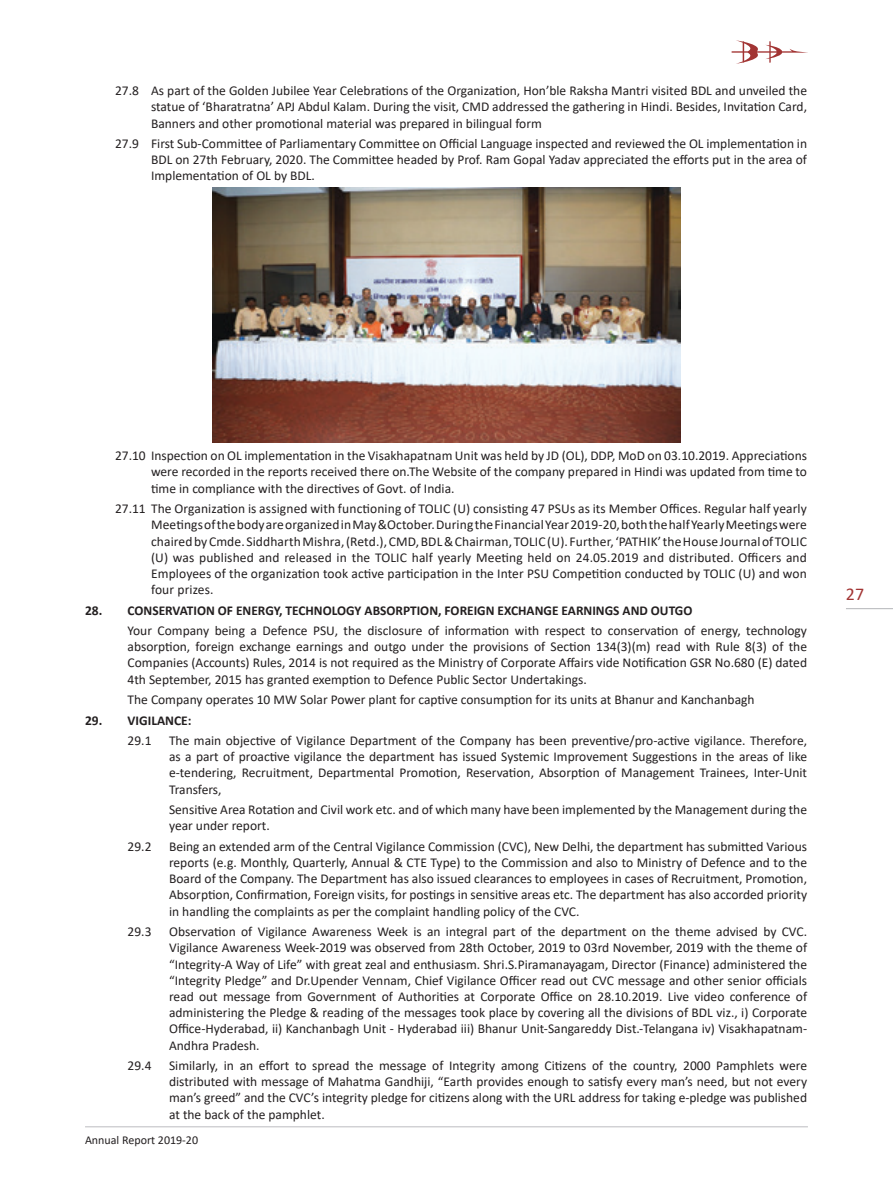
<style>
.page{position:relative;width:893px;height:1191px;background:#fff}
.page>*{position:absolute;margin:0;border:0;box-sizing:border-box;transform-origin:0 0}
.t1{font:18px "Calibri";color:#a23433}
.t2{font:13.5px/16.2px "Calibri";color:#231f20;text-align:justify}
.t3{font:700 13.5px "Calibri";color:#231f20}
.t4{font:12px "Calibri";color:#231f20}
</style>
<div class="page">
<svg style="left:732px;top:40px;width:76px;height:24px"></svg>
<hr style="left:85px;top:1126px;width:723px;height:1px;background:#bcbdc0">
<hr style="left:846px;top:608px;width:47px;height:1px;background:#bcbdc0">
<img style="left:213px;top:188px;width:467px;height:255px">
<p class="t2" style="left:151px;top:82px;width:657px;text-indent:-36px">27.8 As part of the Golden Jubilee Year Celebrations of the Organization, Hon’ble Raksha Mantri visited BDL and unveiled the statue of ‘Bharatratna’ APJ Abdul Kalam. During the visit, CMD addressed the gathering in Hindi. Besides, Invitation Card, Banners and other promotional material was prepared in bilingual form</p>
<p class="t2" style="left:151px;top:135px;width:657px;text-indent:-36px">27.9 First Sub-Committee of Parliamentary Committee on Official Language inspected and reviewed the OL implementation in BDL on 27th February, 2020. The Committee headed by Prof. Ram Gopal Yadav appreciated the efforts put in the area of Implementation of OL by BDL.</p>
<p class="t2" style="left:151px;top:447px;width:657px;text-indent:-36px">27.10 Inspection on OL implementation in the Visakhapatnam Unit was held by JD (OL), DDP, MoD on 03.10.2019. Appreciations were recorded in the reports received there on.The Website of the company prepared in Hindi was updated from time to time in compliance with the directives of Govt. of India.</p>
<p class="t2" style="left:151px;top:500px;width:657px;text-indent:-36px">27.11 The Organization is assigned with functioning of TOLIC (U) consisting 47 PSUs as its Member Offices. Regular half yearly Meetings of the body are organized in May &amp;October. During the Financial Year 2019-20, both the half Yearly Meetings were chaired by Cmde. Siddharth Mishra, (Retd.), CMD, BDL &amp; Chairman, TOLIC (U). Further, ‘PATHIK’ the House Journal of TOLIC (U) was published and released in the TOLIC half yearly Meeting held on 24.05.2019 and distributed. Officers and Employees of the organization took active participation in the Inter PSU Competition conducted by TOLIC (U) and won four prizes.</p>
<p class="t3" style="left:85px;top:600px;width:609px">28. CONSERVATION OF ENERGY, TECHNOLOGY ABSORPTION, FOREIGN EXCHANGE EARNINGS AND OUTGO</p>
<p class="t2" style="left:128px;top:622px;width:681px">Your Company being a Defence PSU, the disclosure of information with respect to conservation of energy, technology absorption, foreign exchange earnings and outgo under the provisions of Section 134(3)(m) read with Rule 8(3) of the Companies (Accounts) Rules, 2014 is not required as the Ministry of Corporate Affairs vide Notification GSR No.680 (E) dated 4th September, 2015 has granted exemption to Defence Public Sector Undertakings.</p>
<p class="t2" style="left:128px;top:691px;width:628px">The Company operates 10 MW Solar Power plant for captive consumption for its units at Bhanur and Kanchanbagh</p>
<p class="t3" style="left:85px;top:710px;width:108px">29. VIGILANCE:</p>
<p class="t2" style="left:128px;top:732px;width:25px">29.1</p>
<p class="t2" style="left:169px;top:732px;width:639px">The main objective of Vigilance Department of the Company has been preventive/pro-active vigilance. Therefore, as a part of proactive vigilance the department has issued Systemic Improvement Suggestions in the areas of like e-tendering, Recruitment, Departmental Promotion, Reservation, Absorption of Management Trainees, Inter-Unit Transfers,</p>
<p class="t2" style="left:169px;top:801px;width:639px">Sensitive Area Rotation and Civil work etc. and of which many have been implemented by the Management during the year under report.</p>
<p class="t2" style="left:128px;top:838px;width:25px">29.2</p>
<p class="t2" style="left:169px;top:838px;width:639px">Being an extended arm of the Central Vigilance Commission (CVC), New Delhi, the department has submitted Various reports (e.g. Monthly, Quarterly, Annual &amp; CTE Type) to the Commission and also to Ministry of Defence and to the Board of the Company. The Department has also issued clearances to employees in cases of Recruitment, Promotion, Absorption, Confirmation, Foreign visits, for postings in sensitive areas etc. The department has also accorded priority in handling the complaints as per the complaint handling policy of the CVC.</p>
<p class="t2" style="left:128px;top:923px;width:25px">29.3</p>
<p class="t2" style="left:169px;top:923px;width:639px">Observation of Vigilance Awareness Week is an integral part of the department on the theme advised by CVC.<br>Vigilance Awareness Week-2019 was observed from 28th October, 2019 to 03rd November, 2019 with the theme of “Integrity-A Way of Life” with great zeal and enthusiasm. Shri.S.Piramanayagam, Director (Finance) administered the “Integrity Pledge” and Dr.Upender Vennam, Chief Vigilance Officer read out CVC message and other senior officials read out message from Government of Authorities at Corporate Office on 28.10.2019. Live video conference of administering the Pledge &amp; reading of the messages took place by covering all the divisions of BDL viz., i) Corporate Office-Hyderabad, ii) Kanchanbagh Unit - Hyderabad iii) Bhanur Unit-Sangareddy Dist.-Telangana iv) Visakhapatnam-Andhra Pradesh.</p>
<p class="t2" style="left:128px;top:1057px;width:25px">29.4</p>
<p class="t2" style="left:169px;top:1057px;width:639px">Similarly, in an effort to spread the message of Integrity among Citizens of the country, 2000 Pamphlets were distributed with message of Mahatma Gandhiji, “Earth provides enough to satisfy every man’s need, but not every man’s greed” and the CVC’s integrity pledge for citizens along with the URL address for taking e-pledge was published at the back of the pamphlet.</p>
<p class="t4" style="left:85px;top:1131px;width:115px">Annual Report 2019-20</p>
<h1 class="t1" style="left:846px;top:582px;width:20px">27</h1>
</div>
